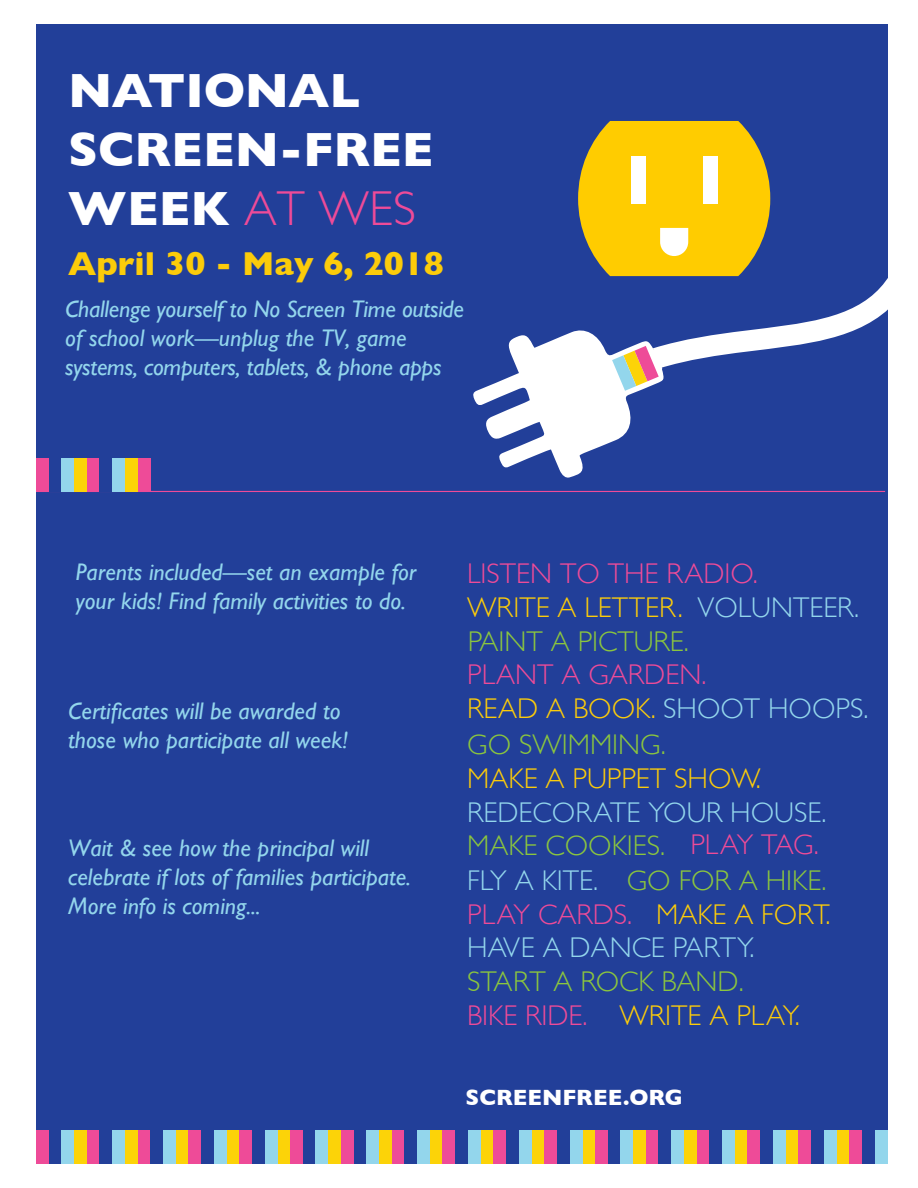
<style>
.page{position:relative;width:918px;height:1188px;background:#fff}
.page>*{position:absolute;margin:0;border:0;box-sizing:border-box;transform-origin:0 0}
.t1{font:700 49.05px/58.8px "Gill Sans";color:#fff}
.t2{font:700 33.75px "Gill Sans";color:#fccc0a}
.t3{font:300 28.5px/33.9px "Gill Sans";color:#93d6ec}
.t4{font:300 28.5px/33.8px "Gill Sans";color:#8bc63e}
.t5{font:300 28.5px "Gill Sans";color:#ee4b98}
.t6{font:300 28.5px "Gill Sans";color:#fccc0a}
.t7{font:italic 24px/28.8px "Gill Sans";color:#93d6ec}
.t8{font:700 22.5px "Gill Sans";color:#fff}
.s1{font-weight:300;color:#ee4b98}
.s2{color:#fccc0a}
.s3{color:#8bc63e}
.s4{color:#ee4b98}
</style>
<div class="page">
<div style="left:36px;top:25px;width:851px;height:1128px;background:#223f99"></div>
<div style="left:74px;top:1130px;width:13px;height:33px;background:#fcd308"></div>
<div style="left:125px;top:1130px;width:13px;height:33px;background:#fcd308"></div>
<div style="left:176px;top:1130px;width:12px;height:33px;background:#fcd308"></div>
<div style="left:227px;top:1130px;width:12px;height:33px;background:#fcd308"></div>
<div style="left:277px;top:1130px;width:13px;height:33px;background:#fcd308"></div>
<div style="left:328px;top:1130px;width:13px;height:33px;background:#fcd308"></div>
<div style="left:379px;top:1130px;width:13px;height:33px;background:#fcd308"></div>
<div style="left:430px;top:1130px;width:13px;height:33px;background:#fcd308"></div>
<div style="left:481px;top:1130px;width:12px;height:33px;background:#fcd308"></div>
<div style="left:532px;top:1130px;width:12px;height:33px;background:#fcd308"></div>
<div style="left:582px;top:1130px;width:13px;height:33px;background:#fcd308"></div>
<div style="left:633px;top:1130px;width:13px;height:33px;background:#fcd308"></div>
<div style="left:684px;top:1130px;width:13px;height:33px;background:#fcd308"></div>
<div style="left:735px;top:1130px;width:13px;height:33px;background:#fcd308"></div>
<div style="left:786px;top:1130px;width:12px;height:33px;background:#fcd308"></div>
<div style="left:837px;top:1130px;width:12px;height:33px;background:#fcd308"></div>
<div style="left:36px;top:1130px;width:13px;height:33px;background:#ee4b98"></div>
<div style="left:87px;top:1130px;width:13px;height:33px;background:#ee4b98"></div>
<div style="left:138px;top:1130px;width:12px;height:33px;background:#ee4b98"></div>
<div style="left:188px;top:1130px;width:13px;height:33px;background:#ee4b98"></div>
<div style="left:239px;top:1130px;width:13px;height:33px;background:#ee4b98"></div>
<div style="left:290px;top:1130px;width:13px;height:33px;background:#ee4b98"></div>
<div style="left:341px;top:1130px;width:13px;height:33px;background:#ee4b98"></div>
<div style="left:392px;top:1130px;width:13px;height:33px;background:#ee4b98"></div>
<div style="left:443px;top:1130px;width:12px;height:33px;background:#ee4b98"></div>
<div style="left:493px;top:1130px;width:13px;height:33px;background:#ee4b98"></div>
<div style="left:544px;top:1130px;width:13px;height:33px;background:#ee4b98"></div>
<div style="left:595px;top:1130px;width:13px;height:33px;background:#ee4b98"></div>
<div style="left:646px;top:1130px;width:13px;height:33px;background:#ee4b98"></div>
<div style="left:697px;top:1130px;width:12px;height:33px;background:#ee4b98"></div>
<div style="left:748px;top:1130px;width:12px;height:33px;background:#ee4b98"></div>
<div style="left:798px;top:1130px;width:13px;height:33px;background:#ee4b98"></div>
<div style="left:849px;top:1130px;width:13px;height:33px;background:#ee4b98"></div>
<div style="left:49px;top:1130px;width:12px;height:33px;background:#223f99"></div>
<div style="left:100px;top:1130px;width:12px;height:33px;background:#223f99"></div>
<div style="left:150px;top:1130px;width:13px;height:33px;background:#223f99"></div>
<div style="left:201px;top:1130px;width:13px;height:33px;background:#223f99"></div>
<div style="left:252px;top:1130px;width:13px;height:33px;background:#223f99"></div>
<div style="left:303px;top:1130px;width:13px;height:33px;background:#223f99"></div>
<div style="left:354px;top:1130px;width:12px;height:33px;background:#223f99"></div>
<div style="left:405px;top:1130px;width:12px;height:33px;background:#223f99"></div>
<div style="left:455px;top:1130px;width:13px;height:33px;background:#223f99"></div>
<div style="left:506px;top:1130px;width:13px;height:33px;background:#223f99"></div>
<div style="left:557px;top:1130px;width:13px;height:33px;background:#223f99"></div>
<div style="left:608px;top:1130px;width:13px;height:33px;background:#223f99"></div>
<div style="left:659px;top:1130px;width:12px;height:33px;background:#223f99"></div>
<div style="left:709px;top:1130px;width:13px;height:33px;background:#223f99"></div>
<div style="left:760px;top:1130px;width:13px;height:33px;background:#223f99"></div>
<div style="left:811px;top:1130px;width:13px;height:33px;background:#223f99"></div>
<div style="left:862px;top:1130px;width:13px;height:33px;background:#223f99"></div>
<div style="left:61px;top:1130px;width:13px;height:33px;background:#93d6ec"></div>
<div style="left:112px;top:1130px;width:13px;height:33px;background:#93d6ec"></div>
<div style="left:163px;top:1130px;width:13px;height:33px;background:#93d6ec"></div>
<div style="left:214px;top:1130px;width:13px;height:33px;background:#93d6ec"></div>
<div style="left:265px;top:1130px;width:12px;height:33px;background:#93d6ec"></div>
<div style="left:316px;top:1130px;width:12px;height:33px;background:#93d6ec"></div>
<div style="left:366px;top:1130px;width:13px;height:33px;background:#93d6ec"></div>
<div style="left:417px;top:1130px;width:13px;height:33px;background:#93d6ec"></div>
<div style="left:468px;top:1130px;width:13px;height:33px;background:#93d6ec"></div>
<div style="left:519px;top:1130px;width:13px;height:33px;background:#93d6ec"></div>
<div style="left:570px;top:1130px;width:12px;height:33px;background:#93d6ec"></div>
<div style="left:621px;top:1130px;width:12px;height:33px;background:#93d6ec"></div>
<div style="left:671px;top:1130px;width:13px;height:33px;background:#93d6ec"></div>
<div style="left:722px;top:1130px;width:13px;height:33px;background:#93d6ec"></div>
<div style="left:773px;top:1130px;width:13px;height:33px;background:#93d6ec"></div>
<div style="left:824px;top:1130px;width:13px;height:33px;background:#93d6ec"></div>
<div style="left:875px;top:1130px;width:12px;height:33px;background:#93d6ec"></div>
<hr style="left:36px;top:491px;width:849px;height:1px;background:#ee4b98">
<svg style="left:578px;top:121px;width:52px;height:155px"></svg>
<div style="left:74px;top:458px;width:13px;height:33px;background:#fcd308"></div>
<div style="left:125px;top:458px;width:13px;height:33px;background:#fcd308"></div>
<div style="left:36px;top:458px;width:13px;height:33px;background:#ee4b98"></div>
<div style="left:87px;top:458px;width:13px;height:33px;background:#ee4b98"></div>
<div style="left:138px;top:458px;width:12px;height:33px;background:#ee4b98"></div>
<div style="left:61px;top:458px;width:13px;height:33px;background:#93d6ec"></div>
<div style="left:112px;top:458px;width:13px;height:33px;background:#93d6ec"></div>
<svg style="left:630px;top:119px;width:258px;height:320px"></svg>
<svg style="left:473px;top:292px;width:217px;height:186px"></svg>
<h1 class="t1" style="left:68px;top:60px;width:367px">NATIONAL<br>SCREEN-FREE<br>WEEK <span class="s1">AT WES</span></h1>
<h2 class="t2" style="left:68px;top:237px;width:377px">April 30 - May 6, 2018</h2>
<p class="t7" style="left:65px;top:295px;width:400px">Challenge yourself to No Screen Time outside of school work—unplug the TV, game systems, computers, tablets, &amp; phone apps</p>
<p class="t7" style="left:76px;top:558px;width:342px">Parents included—set an example for your kids! Find family activities to do.</p>
<p class="t7" style="left:68px;top:697px;width:282px">Certificates will be awarded to those who participate all week!</p>
<p class="t7" style="left:68px;top:834px;width:344px">Wait &amp; see how the principal will celebrate if lots of families participate.<br>More info is coming...</p>
<p class="t5" style="left:467px;top:551px;width:292px">LISTEN TO THE RADIO.</p>
<p class="t6" style="left:467px;top:585px;width:217px">WRITE A LETTER.</p>
<p class="t3" style="left:697px;top:589px;width:163px">VOLUNTEER.</p>
<p class="t4" style="left:468px;top:623px;width:223px">PAINT A PICTURE.</p>
<p class="t5" style="left:467px;top:653px;width:241px">PLANT A GARDEN.</p>
<p class="t3" style="left:467px;top:691px;width:403px"><span class="s2">READ A BOOK.</span> SHOOT HOOPS.</p>
<p class="t4" style="left:467px;top:727px;width:200px">GO SWIMMING.</p>
<p class="t6" style="left:467px;top:756px;width:295px">MAKE A PUPPET SHOW.</p>
<p class="t3" style="left:467px;top:794px;width:365px">REDECORATE YOUR HOUSE.<br><span class="s3">MAKE COOKIES.</span> <span class="s4">PLAY TAG.<br></span>FLY A KITE. <span class="s3">GO FOR A HIKE.<br></span><span class="s4">PLAY CARDS.</span> <span class="s2">MAKE A FORT.<br></span>HAVE A DANCE PARTY.</p>
<p class="t4" style="left:467px;top:964px;width:334px">START A ROCK BAND.<br><span class="s4">BIKE RIDE.</span> <span class="s2">WRITE A PLAY.</span></p>
<p class="t8" style="left:466px;top:1080px;width:219px">SCREENFREE.ORG</p>
</div>
